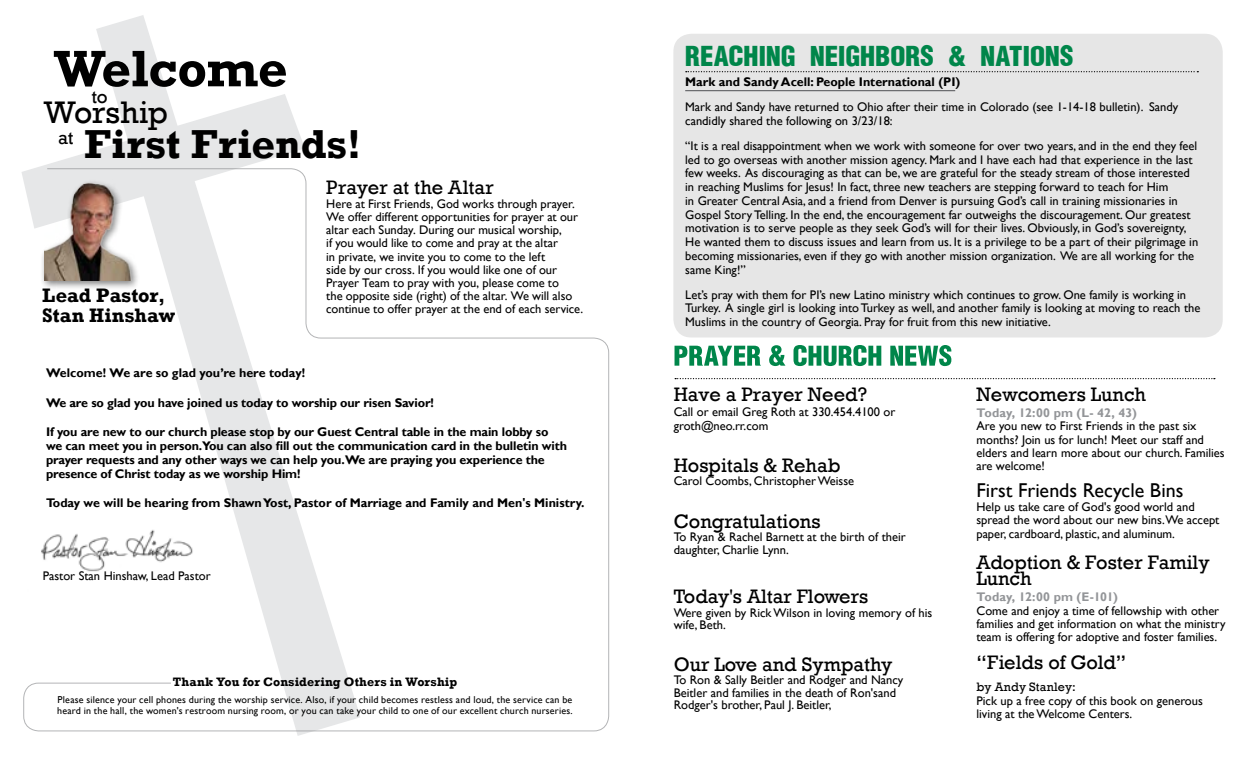
<style>
.page{position:relative;width:1260px;height:765px;background:#fff}
.page>*{position:absolute;margin:0;border:0;box-sizing:border-box;transform-origin:0 0}
.t1{font:700 52.12px "Rockwell";letter-spacing:-.01em;color:#000}
.t2{font:700 41.5px "Rockwell";color:#000}
.t3{font:32px "Rockwell";letter-spacing:-.005em;color:#000}
.t4{font:30px "Helvetica Condensed Black Se";letter-spacing:-.005em;color:#00864a}
.t5{font:20px/16.2px "Rockwell";color:#000}
.t6{font:20px "Gill Sans";color:#000}
.t7{font:700 20px/20px "Rockwell";letter-spacing:.005em;color:#000}
.t8{font:19px "Rockwell";color:#000}
.t9{font:12.5px/13.1px "Gill Sans";color:#000}
.t10{font:700 12.5px/13.8px "Gill Sans";letter-spacing:-.01em;color:#000}
.t11{font:700 12.5px "Gill Sans";letter-spacing:.005em;color:#939598}
.t12{font:700 12.5px "Rockwell";letter-spacing:.015em;color:#000}
.t13{font:12.5px "Rockwell";letter-spacing:.005em;color:#000}
.t14{font:10px/11.2px "Gill Sans";letter-spacing:.015em;color:#000}
</style>
<div class="page">
<svg style="left:21px;top:150px;width:75px;height:27px"></svg>
<svg style="left:96px;top:15px;width:214px;height:721px"></svg>
<svg style="left:23px;top:168px;width:586px;height:564px"></svg>
<div style="left:40px;top:179px;width:100px;height:111px;background:#000;opacity:.5"></div>
<img style="left:44px;top:174px;width:91px;height:107px">
<div style="left:673px;top:34px;width:550px;height:304px;background:#e6e6e6;border-radius:18px"></div>
<svg style="left:686px;top:71px;width:512px;height:1px"></svg>
<svg style="left:675px;top:378px;width:540px;height:1px"></svg>
<svg style="left:675px;top:345px;width:276px;height:21px"></svg>
<hr style="left:685px;top:90px;width:270px;height:1px;background:#6d6e71">
<h1 class="t1" style="left:54px;top:37px;width:235px">Welcome</h1>
<h3 class="t8" style="left:91px;top:86px;width:18px">to</h3>
<h3 class="t3" style="left:44px;top:94px;width:126px">Worship</h3>
<h2 class="t2" style="left:58px;top:119px;width:305px"><sup>at</sup> First Friends!</h2>
<h3 class="t7" style="left:42px;top:285px;width:134px">Lead Pastor,<br>Stan Hinshaw</h3>
<h3 class="t5" style="left:326px;top:179px;width:169px">Prayer at the Altar</h3>
<p class="t9" style="left:326px;top:198px;width:258px">Here at First Friends, God works through prayer.<br>We offer different opportunities for prayer at our altar each Sunday. During our musical worship,<br>if you would like to come and pray at the altar<br>in private, we invite you to come to the left<br>side by our cross. If you would like one of our Prayer Team to pray with you, please come to<br>the opposite side (right) of the altar. We will also continue to offer prayer at the end of each service.</p>
<p class="t10" style="left:46px;top:367px;width:261px">Welcome! We are so glad you’re here today!</p>
<p class="t10" style="left:46px;top:396px;width:389px">We are so glad you have joined us today to worship our risen Savior!</p>
<p class="t10" style="left:46px;top:426px;width:523px">If you are new to our church please stop by our Guest Central table in the main lobby so we can meet you in person.You can also fill out the communication card in the bulletin with prayer requests and any other ways we can help you.We are praying you experience the presence of Christ today as we worship Him!</p>
<p class="t10" style="left:46px;top:496px;width:540px">Today we will be hearing from Shawn Yost, Pastor of Marriage and Family and Men's Ministry.</p>
<p class="t9" style="left:43px;top:569px;width:170px">Pastor Stan Hinshaw, Lead Pastor</p>
<p class="t12" style="left:173px;top:674px;width:286px">Thank You for Considering Others in Worship</p>
<p class="t14" style="left:57px;top:694px;width:517px">Please silence your cell phones during the worship service. Also, if your child becomes restless and loud, the service can be heard in the hall, the women's restroom nursing room, or you can take your child to one of our excellent church nurseries.</p>
<h3 class="t4" style="left:685px;top:43px;width:390px">REACHING NEIGHBORS &amp; NATIONS</h3>
<p class="t10" style="left:685px;top:75px;width:277px">Mark and Sandy Acell: People International (PI)</p>
<p class="t9" style="left:685px;top:100px;width:495px;line-height:13.8px">Mark and Sandy have returned to Ohio after their time in Colorado (see 1-14-18 bulletin). Sandy candidly shared the following on 3/23/18:</p>
<p class="t9" style="left:685px;top:139px;width:515px;line-height:13.8px">“It is a real disappointment when we work with someone for over two years, and in the end they feel led to go overseas with another mission agency. Mark and I have each had that experience in the last few weeks. As discouraging as that can be, we are grateful for the steady stream of those interested in reaching Muslims for Jesus! In fact, three new teachers are stepping forward to teach for Him<br>in Greater Central Asia, and a friend from Denver is pursuing God’s call in training missionaries in Gospel Story Telling. In the end, the encouragement far outweighs the discouragement. Our greatest motivation is to serve people as they seek God’s will for their lives. Obviously, in God’s sovereignty, He wanted them to discuss issues and learn from us. It is a privilege to be a part of their pilgrimage in becoming missionaries, even if they go with another mission organization. We are all working for the same King!”</p>
<p class="t9" style="left:685px;top:288px;width:517px;line-height:13.8px">Let’s pray with them for PI’s new Latino ministry which continues to grow. One family is working in<br>Turkey. A single girl is looking into Turkey as well, and another family is looking at moving to reach the<br>Muslims in the country of Georgia. Pray for fruit from this new initiative.</p>
<h3 class="t5" style="left:674px;top:387px;width:195px">Have a Prayer Need?</h3>
<p class="t9" style="left:674px;top:405px;width:223px;line-height:14.2px">Call or email Greg Roth at 330.454.4100 or groth@neo.rr.com</p>
<h3 class="t5" style="left:674px;top:457px;width:168px">Hospitals &amp; Rehab</h3>
<p class="t9" style="left:674px;top:475px;width:182px">Carol Coombs, Christopher Weisse</p>
<h3 class="t5" style="left:674px;top:513px;width:148px">Congratulations</h3>
<p class="t9" style="left:674px;top:531px;width:234px;line-height:12.5px">To Ryan &amp; Rachel Barnett at the birth of their daughter, Charlie Lynn.</p>
<h3 class="t5" style="left:674px;top:588px;width:196px">Today's Altar Flowers</h3>
<p class="t9" style="left:674px;top:606px;width:260px;line-height:12.5px">Were given by Rick Wilson in loving memory of his wife, Beth.</p>
<h3 class="t5" style="left:674px;top:656px;width:220px">Our Love and Sympathy</h3>
<p class="t9" style="left:674px;top:674px;width:231px;line-height:12.5px">To Ron &amp; Sally Beitler and Rodger and Nancy<br>Beitler and families in the death of Ron'sand<br>Rodger's brother, Paul J. Beitler,</p>
<h3 class="t5" style="left:977px;top:387px;width:171px">Newcomers Lunch</h3>
<p class="t11" style="left:977px;top:406px;width:162px">Today, 12:00 pm (L- 42, 43)</p>
<p class="t9" style="left:977px;top:420px;width:250px">Are you new to First Friends in the past six months? Join us for lunch! Meet our staff and elders and learn more about our church. Families are welcome!</p>
<h3 class="t6" style="left:977px;top:479px;width:208px">First Friends Recycle Bins</h3>
<p class="t9" style="left:977px;top:501px;width:244px">Help us take care of God's good world and spread the word about our new bins.We accept paper, cardboard, plastic, and aluminum.</p>
<h3 class="t5" style="left:977px;top:555px;width:235px">Adoption &amp; Foster Family<br>Lunch</h3>
<p class="t11" style="left:977px;top:590px;width:143px">Today, 12:00 pm (E-101)</p>
<p class="t9" style="left:977px;top:604px;width:251px">Come and enjoy a time of fellowship with other families and get information on what the ministry team is offering for adoptive and foster families.</p>
<h3 class="t5" style="left:976px;top:655px;width:151px">“Fields of Gold”</h3>
<p class="t13" style="left:976px;top:679px;width:101px">by Andy Stanley:</p>
<p class="t9" style="left:976px;top:694px;width:228px">Pick up a free copy of this book on generous living at the Welcome Centers.</p>
</div>
